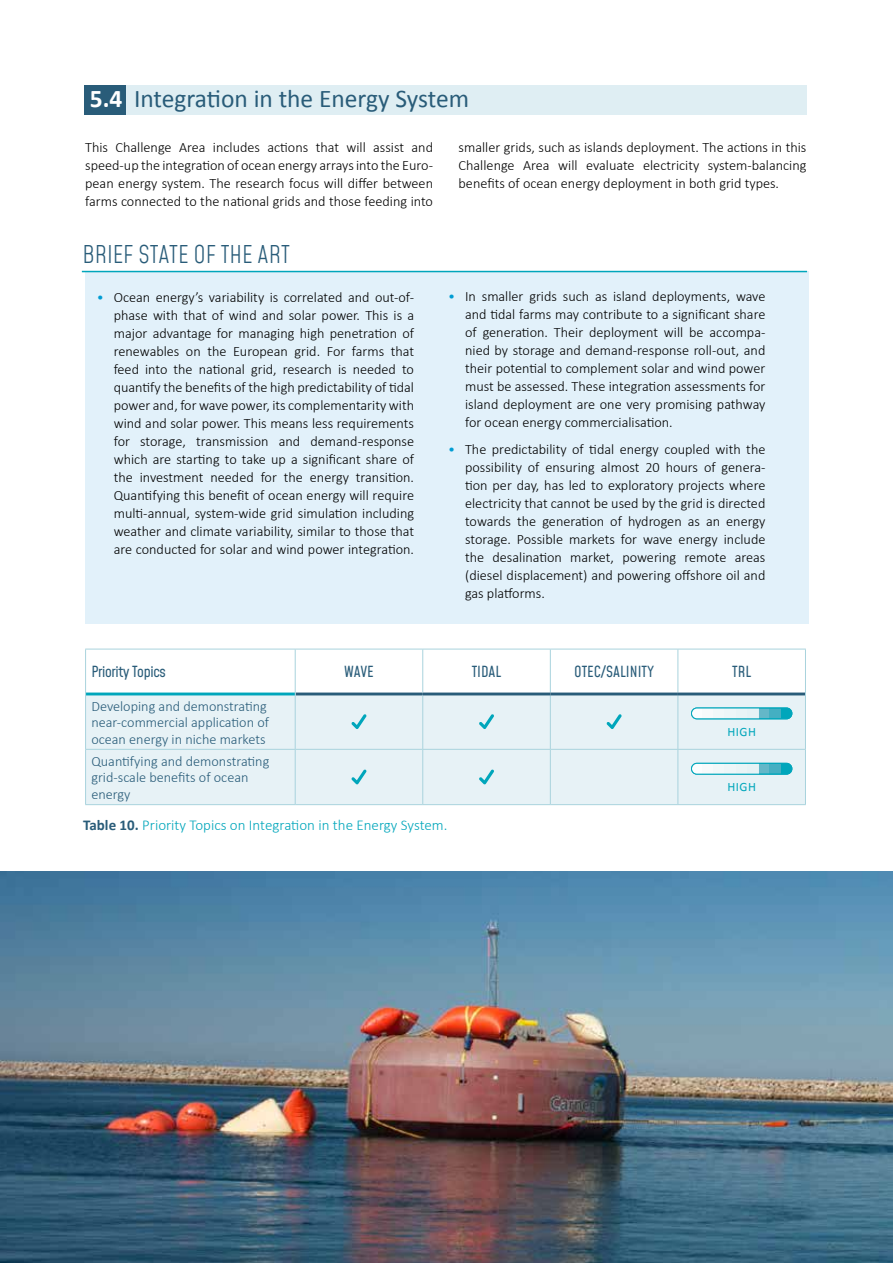
<style>
.page{position:relative;width:893px;height:1263px;background:#fff}
.page>*{position:absolute;margin:0;border:0;box-sizing:border-box;transform-origin:0 0}
.t1{font:25.5px "Calibri";color:#295c79}
.t2{font:300 24px "Mohave";color:#295c79}
.t3{font:300 15px "Calibri";color:#00a6bb}
.t4{font:15px "Mohave";color:#295c79}
.t5{font:15px "Mohave";letter-spacing:-.02em;color:#295c79}
.t6{font:300 14.25px/18px "Calibri";color:#000;text-align:justify}
.t7{font:300 14.25px/16.5px "Calibri";color:#295c79}
.t8{font:12.75px "Calibri";letter-spacing:.04em;color:#00a6bb}
.s1{font-weight:700;color:#fff}
.s2{color:#009cd3}
.s3{font-weight:700;color:#295c79}
</style>
<div class="page">
<div style="left:126px;top:85px;width:681px;height:29px;background:#dfeef3"></div>
<div style="left:84px;top:85px;width:42px;height:29px;background:#295c79"></div>
<div style="left:85px;top:272px;width:723px;height:352px;background:#e2f1fa"></div>
<hr style="left:82px;top:271px;width:725px;height:1px;background:#00a6bb">
<div style="left:86px;top:695px;width:719px;height:109px;background:#e7f2f6"></div>
<hr style="left:296px;top:692px;width:127px;height:3px;background:#295c79">
<hr style="left:295px;top:649px;width:1px;height:45px;background:#a9d3dd">
<hr style="left:295px;top:649px;width:128px;height:1px;background:#a9d3dd">
<hr style="left:422px;top:649px;width:1px;height:43px;background:#a9d3dd">
<hr style="left:423px;top:649px;width:127px;height:1px;background:#a9d3dd">
<hr style="left:550px;top:649px;width:1px;height:43px;background:#a9d3dd">
<hr style="left:550px;top:649px;width:128px;height:1px;background:#a9d3dd">
<hr style="left:677px;top:649px;width:1px;height:43px;background:#a9d3dd">
<hr style="left:678px;top:649px;width:128px;height:1px;background:#a9d3dd">
<hr style="left:85px;top:749px;width:210px;height:1px;background:#a9d3dd">
<hr style="left:85px;top:804px;width:210px;height:1px;background:#a9d3dd">
<hr style="left:295px;top:749px;width:128px;height:1px;background:#a9d3dd">
<hr style="left:295px;top:804px;width:128px;height:1px;background:#a9d3dd">
<hr style="left:423px;top:749px;width:127px;height:1px;background:#a9d3dd">
<hr style="left:423px;top:804px;width:127px;height:1px;background:#a9d3dd">
<hr style="left:550px;top:749px;width:128px;height:1px;background:#a9d3dd">
<hr style="left:550px;top:804px;width:128px;height:1px;background:#a9d3dd">
<hr style="left:678px;top:749px;width:128px;height:1px;background:#a9d3dd">
<hr style="left:678px;top:804px;width:128px;height:1px;background:#a9d3dd">
<hr style="left:295px;top:694px;width:1px;height:55px;background:#a9d3dd">
<hr style="left:422px;top:695px;width:1px;height:54px;background:#a9d3dd">
<hr style="left:550px;top:695px;width:1px;height:54px;background:#a9d3dd">
<hr style="left:677px;top:695px;width:1px;height:54px;background:#a9d3dd">
<hr style="left:295px;top:750px;width:1px;height:54px;background:#a9d3dd">
<hr style="left:422px;top:750px;width:1px;height:54px;background:#a9d3dd">
<hr style="left:550px;top:750px;width:1px;height:54px;background:#a9d3dd">
<hr style="left:677px;top:750px;width:1px;height:54px;background:#a9d3dd">
<hr style="left:423px;top:692px;width:127px;height:3px;background:#295c79">
<hr style="left:550px;top:692px;width:128px;height:3px;background:#295c79">
<hr style="left:678px;top:692px;width:127px;height:3px;background:#295c79">
<hr style="left:86px;top:692px;width:209px;height:3px;background:#00a6bb">
<hr style="left:85px;top:649px;width:210px;height:1px;background:#a9d3dd">
<hr style="left:85px;top:649px;width:1px;height:45px;background:#a9d3dd">
<hr style="left:805px;top:649px;width:1px;height:45px;background:#a9d3dd">
<hr style="left:805px;top:694px;width:1px;height:55px;background:#a9d3dd">
<hr style="left:805px;top:750px;width:1px;height:54px;background:#a9d3dd">
<hr style="left:85px;top:694px;width:1px;height:55px;background:#a9d3dd">
<hr style="left:85px;top:750px;width:1px;height:54px;background:#a9d3dd">
<svg style="left:351px;top:714px;width:16px;height:15px"></svg>
<svg style="left:479px;top:714px;width:15px;height:15px"></svg>
<svg style="left:606px;top:714px;width:16px;height:15px"></svg>
<div style="left:758px;top:708px;width:12px;height:11px;background:#64b7c8"></div>
<div style="left:770px;top:708px;width:11px;height:11px;background:#44afc2"></div>
<div style="left:781px;top:708px;width:11px;height:11px;background:#00a6bb"></div>
<svg style="left:691px;top:708px;width:67px;height:11px"></svg>
<div style="left:691px;top:708px;width:101px;height:11px;border:1px solid #00a6bb;border-radius:5px"></div>
<svg style="left:351px;top:769px;width:16px;height:15px"></svg>
<svg style="left:479px;top:769px;width:15px;height:15px"></svg>
<div style="left:758px;top:763px;width:12px;height:11px;background:#64b7c8"></div>
<div style="left:770px;top:763px;width:11px;height:11px;background:#44afc2"></div>
<div style="left:781px;top:763px;width:11px;height:11px;background:#00a6bb"></div>
<svg style="left:691px;top:763px;width:67px;height:11px"></svg>
<div style="left:691px;top:763px;width:101px;height:11px;border:1px solid #00a6bb;border-radius:5px"></div>
<img style="left:0;top:872px;width:893px;height:391px">
<h1 class="t1" style="left:90px;top:82px;width:381px"><span class="s1">5.4</span> Integration in the Energy System</h1>
<p class="t6" style="left:85px;top:138px;width:349px">This Challenge Area includes actions that will assist and speed-up the integration of ocean energy arrays into the Euro&shy;pean energy system. The research focus will differ between farms connected to the national grids and those feeding into</p>
<p class="t6" style="left:459px;top:138px;width:349px">smaller grids, such as islands deployment. The actions in this Challenge Area will evaluate electricity system-balancing benefits of ocean energy deployment in both grid types.</p>
<h2 class="t2" style="left:82px;top:239px;width:209px">BRIEF STATE OF THE ART</h2>
<p class="t6" style="left:114px;top:287px;width:302px;text-indent:-17px"><span class="s2">•</span> Ocean energy’s variability is correlated and out-of&shy;phase with that of wind and solar power. This is a major advantage for managing high penetration of renewables on the European grid. For farms that feed into the national grid, research is needed to quantify the benefits of the high predictability of tidal power and, for wave power, its complementarity with wind and solar power. This means less requirements for storage, transmission and demand-response which are starting to take up a significant share of the investment needed for the energy transition.<br>Quantifying this benefit of ocean energy will require multi-annual, system-wide grid simulation including weather and climate variability, similar to those that are conducted for solar and wind power integration.</p>
<p class="t6" style="left:465px;top:287px;width:302px;text-indent:-17px"><span class="s2">•</span> In smaller grids such as island deployments, wave and tidal farms may contribute to a significant share of generation. Their deployment will be accompa&shy;nied by storage and demand-response roll-out, and their potential to complement solar and wind power must be assessed. These integration assessments for island deployment are one very promising pathway for ocean energy commercialisation.</p>
<p class="t6" style="left:465px;top:440px;width:302px;text-indent:-17px"><span class="s2">•</span> The predictability of tidal energy coupled with the possibility of ensuring almost 20 hours of genera&shy;tion per day, has led to exploratory projects where electricity that cannot be used by the grid is directed towards the generation of hydrogen as an energy storage. Possible markets for wave energy include the desalination market, powering remote areas (diesel displacement) and powering offshore oil and gas platforms.</p>
<p class="t5" style="left:91px;top:663px;width:76px">Priority Topics</p>
<p class="t4" style="left:344px;top:662px;width:31px">WAVE</p>
<p class="t4" style="left:472px;top:662px;width:31px">TIDAL</p>
<p class="t4" style="left:574px;top:662px;width:82px">OTEC/SALINITY</p>
<p class="t4" style="left:732px;top:663px;width:21px">TRL</p>
<p class="t7" style="left:91px;top:697px;width:179px">Developing and demonstrating near-commercial application of ocean energy in niche markets</p>
<p class="t8" style="left:727px;top:723px;width:30px">HIGH</p>
<p class="t7" style="left:91px;top:752px;width:179px">Quantifying and demonstrating grid-scale benefits of ocean energy</p>
<p class="t3" style="left:83px;top:815px;width:366px"><span class="s3">Table 10.</span> Priority Topics on Integration in the Energy System.</p>
<p class="t8" style="left:727px;top:778px;width:30px">HIGH</p>
</div>
